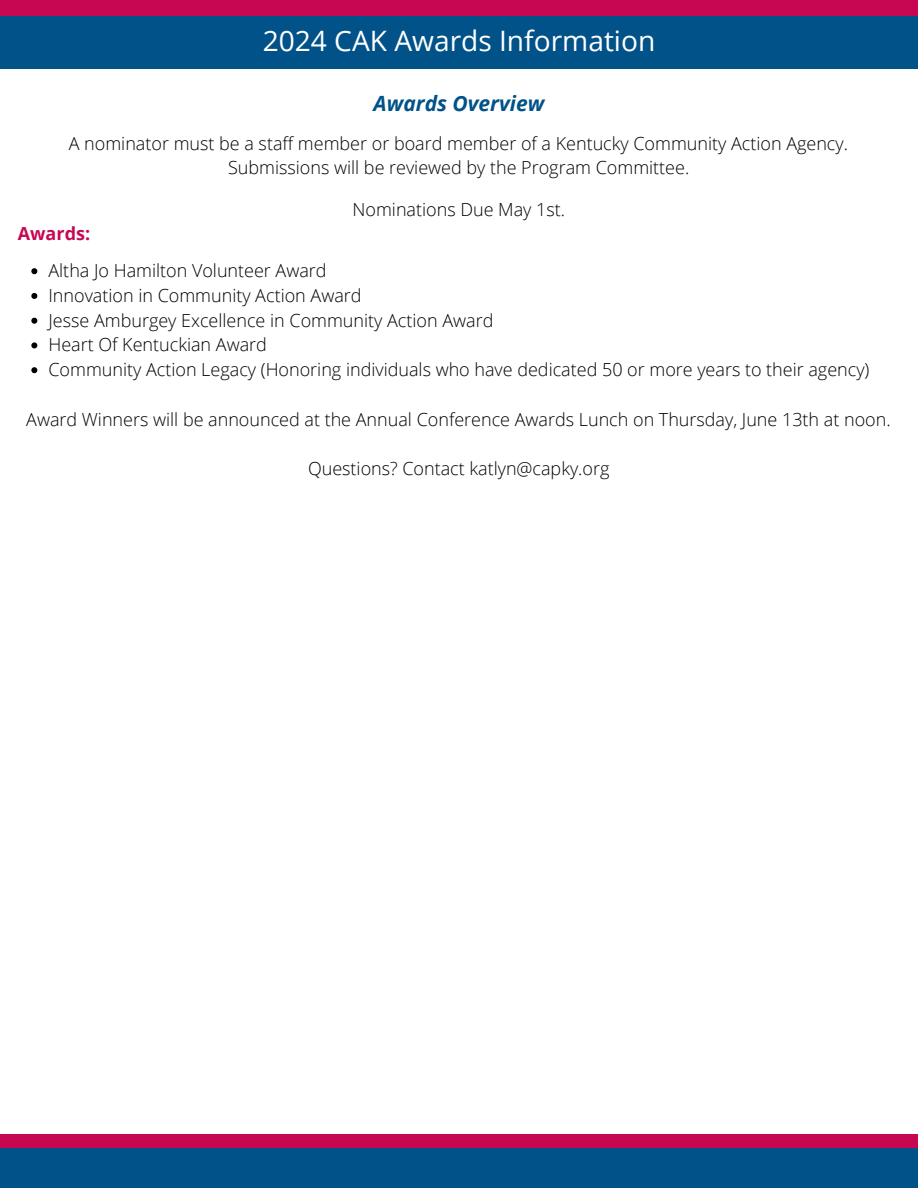
<style>
.page{position:relative;width:918px;height:1188px;background:#fff}
.page>*{position:absolute;margin:0;border:0;box-sizing:border-box;transform-origin:0 0}
.t1{font:28.05px "Open Sans";color:#fff}
.t2{font:italic 700 21px "Open Sans";color:#005288}
.t3{font:300 18px/24.8px "Open Sans";color:#000;text-align:center}
.t4{font:700 18px "Open Sans";color:#c70752}
</style>
<div class="page">
<svg style="left:31px;top:268px;width:6px;height:6px"></svg>
<svg style="left:31px;top:293px;width:6px;height:6px"></svg>
<svg style="left:31px;top:318px;width:6px;height:6px"></svg>
<svg style="left:31px;top:342px;width:6px;height:6px"></svg>
<svg style="left:31px;top:367px;width:6px;height:6px"></svg>
<div style="left:0;top:1135px;width:918px;height:25px;background:#c70752"></div>
<div style="left:0;top:1148px;width:918px;height:40px;background:#005288"></div>
<div style="left:0;top:13px;width:918px;height:56px;background:#005288"></div>
<div style="left:0;top:0;width:918px;height:16px;background:#c70752"></div>
<p class="t1" style="left:263px;top:21px;width:394px">2024 CAK Awards Information</p>
<h1 class="t2" style="left:374px;top:89px;width:172px">Awards Overview</h1>
<h2 class="t3" style="left:69px;top:130px;width:781px">A nominator must be a staff member or board member of a Kentucky Community Action Agency.<br>Submissions will be reviewed by the Program Committee.</h2>
<p class="t3" style="left:353px;top:196px;width:214px">Nominations Due May 1st.</p>
<p class="t4" style="left:18px;top:221px;width:74px">Awards:</p>
<p class="t3" style="left:48px;top:258px;width:280px">Altha Jo Hamilton Volunteer Award</p>
<p class="t3" style="left:48px;top:283px;width:315px">Innovation in Community Action Award</p>
<p class="t3" style="left:48px;top:307px;width:446px">Jesse Amburgey Excellence in Community Action Award</p>
<p class="t3" style="left:48px;top:332px;width:220px">Heart Of Kentuckian Award</p>
<p class="t3" style="left:48px;top:357px;width:823px">Community Action Legacy (Honoring individuals who have dedicated 50 or more years to their agency)</p>
<p class="t3" style="left:26px;top:406px;width:866px">Award Winners will be announced at the Annual Conference Awards Lunch on Thursday, June 13th at noon.</p>
<p class="t3" style="left:308px;top:456px;width:303px">Questions? Contact katlyn@capky.org</p>
</div>
